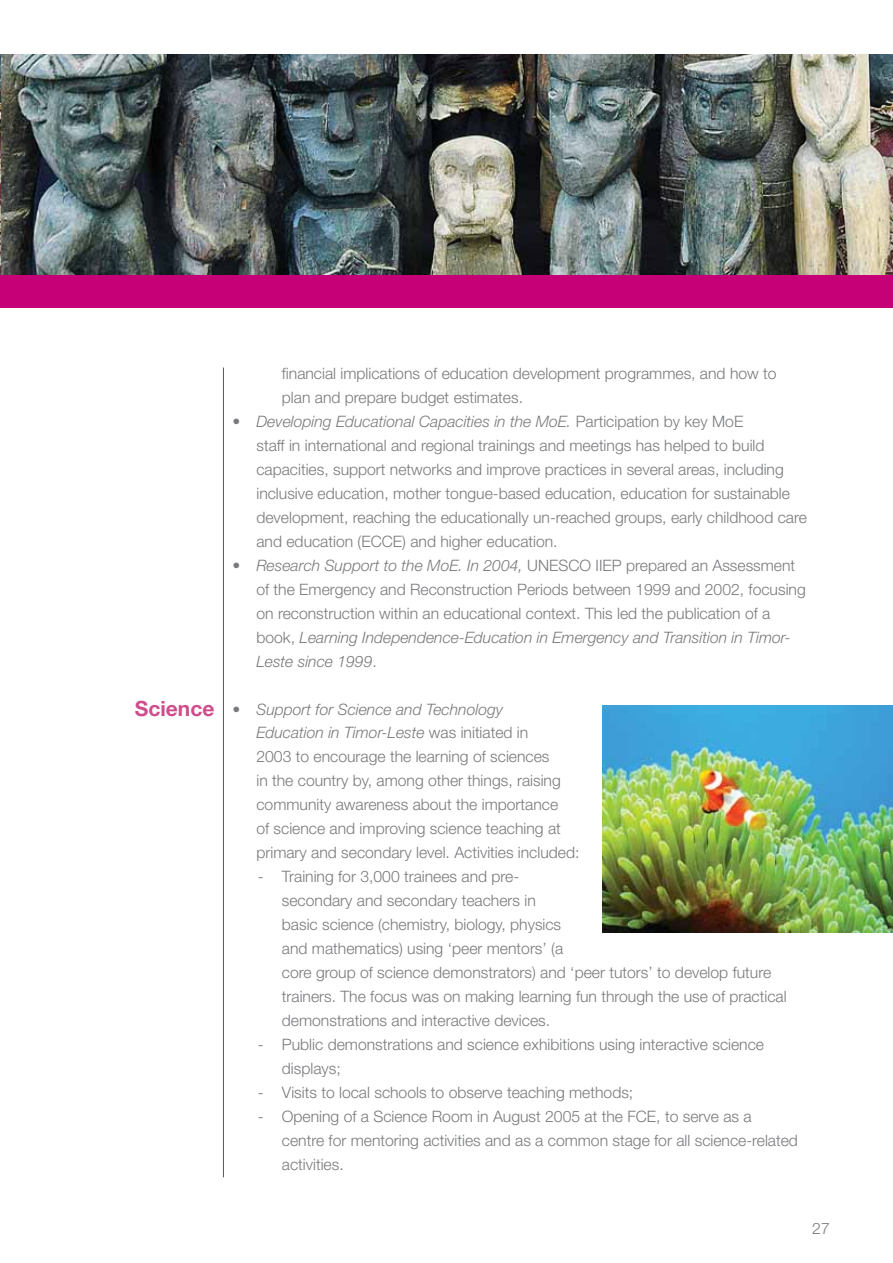
<style>
.page{position:relative;width:893px;height:1263px;background:#fff}
.page>*{position:absolute;margin:0;border:0;box-sizing:border-box;transform-origin:0 0}
.t1{font:700 21px "Helvetica Neue";color:#cf4d8c}
.t2{font:300 15.75px/24px "Helvetica Neue";color:#797a7d}
.t3{font:italic 300 15.75px "Helvetica Neue";color:#797a7d}
.s1{font-style:normal}
.s2{font-style:italic}
</style>
<div class="page">
<img style="left:0;top:54px;width:893px;height:221px">
<div style="left:0;top:275px;width:893px;height:33px;background:#c60076"></div>
<hr style="left:223px;top:368px;width:1px;height:809px;background:#58595b">
<img style="left:602px;top:705px;width:291px;height:228px">
<h1 class="t1" style="left:135px;top:701px;width:81px">Science</h1>
<p class="t2" style="left:282px;top:363px;width:496px">financial implications of education development programmes, and how to</p>
<p class="t2" style="left:282px;top:387px;width:243px">plan and prepare budget estimates.</p>
<p class="t3" style="left:256px;top:416px;width:488px">Developing Educational Capacities in the MoE. <span class="s1">Participation by key MoE</span></p>
<p class="t2" style="left:256px;top:435px;width:510px">staff in international and regional trainings and meetings has helped to build</p>
<p class="t2" style="left:256px;top:459px;width:529px">capacities, support networks and improve practices in several areas, including</p>
<p class="t2" style="left:256px;top:483px;width:535px">inclusive education, mother tongue-based education, education for sustainable</p>
<p class="t2" style="left:256px;top:507px;width:552px">development, reaching the educationally un-reached groups, early childhood care</p>
<p class="t2" style="left:256px;top:531px;width:303px">and education (ECCE) and higher education.</p>
<p class="t3" style="left:256px;top:559px;width:540px">Research Support to the MoE. In 2004, <span class="s1">UNESCO IIEP prepared an Assessment</span></p>
<p class="t2" style="left:256px;top:578px;width:551px">of the Emergency and Reconstruction Periods between 1999 and 2002, focusing</p>
<p class="t2" style="left:256px;top:602px;width:515px">on reconstruction within an educational context. This led the publication of a</p>
<p class="t3" style="left:256px;top:631px;width:536px"><span class="s1">book,</span> Learning Independence-Education in Emergency and Transition in Timor-</p>
<p class="t3" style="left:256px;top:655px;width:122px">Leste since 1999<span class="s1">.</span></p>
<p class="t2" style="left:256px;top:698px;width:324px"><span class="s2">Support for Science and Technology<br>Education in Timor-Leste</span> was initiated in<br>2003 to encourage the learning of sciences<br>in the country by, among other things, raising community awareness about the importance<br>of science and improving science teaching at primary and secondary level. Activities included:</p>
<p class="t2" style="left:282px;top:866px;width:506px;text-indent:-24px">- Training for 3,000 trainees and pre-<br>secondary and secondary teachers in<br>basic science (chemistry, biology, physics<br>and mathematics) using ‘peer mentors’ (a<br>core group of science demonstrators) and ‘peer tutors’ to develop future trainers. The focus was on making learning fun through the use of practical demonstrations and interactive devices.</p>
<p class="t2" style="left:282px;top:1034px;width:484px;text-indent:-24px">- Public demonstrations and science exhibitions using interactive science displays;</p>
<p class="t2" style="left:258px;top:1082px;width:377px">- Visits to local schools to observe teaching methods;</p>
<p class="t2" style="left:282px;top:1106px;width:517px;text-indent:-24px">- Opening of a Science Room in August 2005 at the FCE, to serve as a<br>centre for mentoring activities and as a common stage for all science-related activities.</p>
<p class="t2" style="left:812px;top:1218px;width:19px">27</p>
</div>
